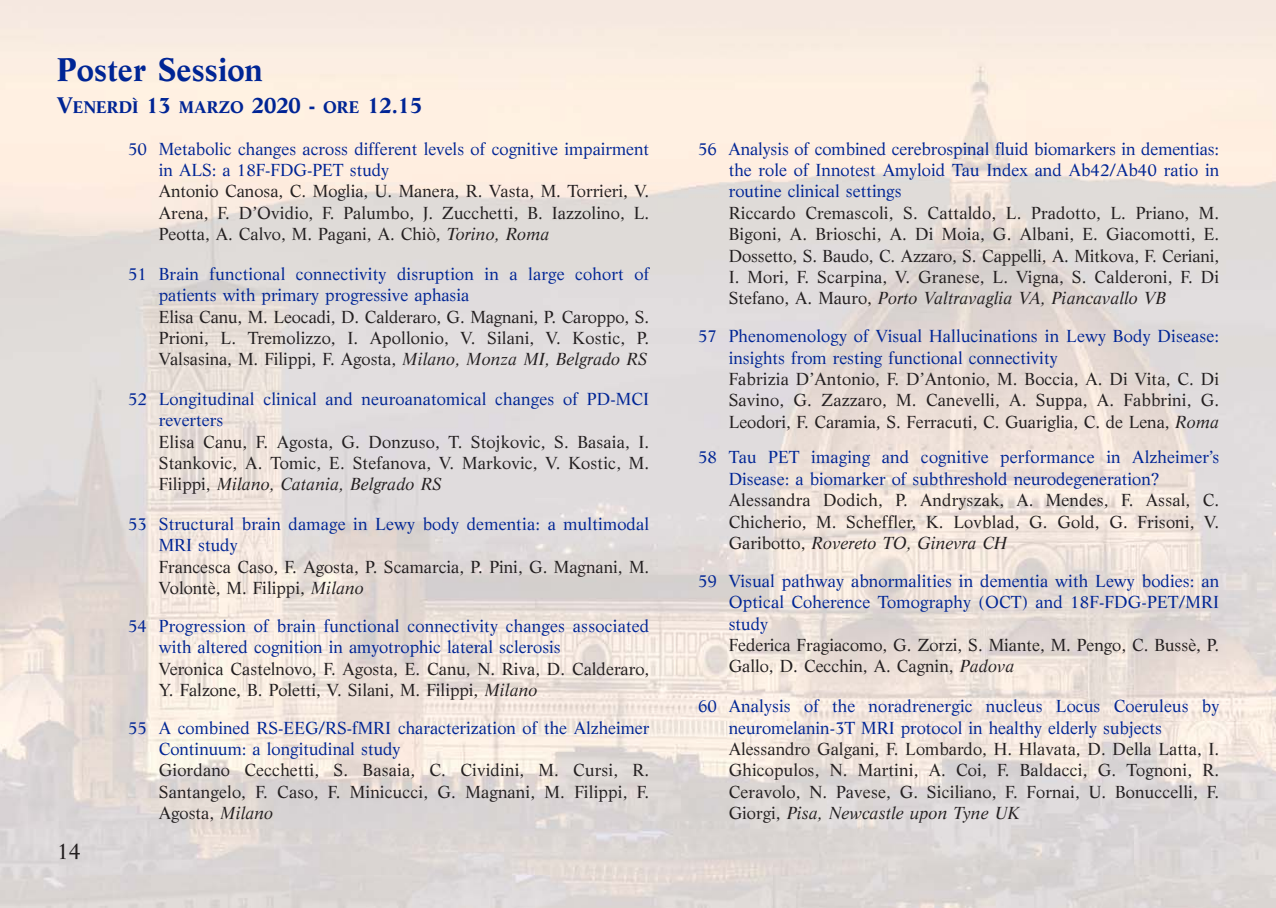
<style>
.page{position:relative;width:1276px;height:908px;background:#fff}
.page>*{position:absolute;margin:0;border:0;box-sizing:border-box;transform-origin:0 0}
.t1{font:700 32px "Life";color:#002595}
.t2{font:22px "Life";color:#231f20}
.t3{font:17px/21.4px "Life";color:#231f20;text-align:justify}
.t4{font:17px/21.4px "Life";color:#002595}
.t5{font:700 16.4px "Life";color:#002595}
.s1{font-size:22px}
.s2{font-style:italic}
</style>
<div class="page">
<img style="left:0;top:0;width:1276px;height:907px">
<h1 class="t1" style="left:57px;top:57px;width:208px">Poster Session</h1>
<p class="t5" style="left:57px;top:100px;width:367px"><span class="s1">V</span>ENERDÌ <span class="s1">13</span> MARZO <span class="s1">2020 -</span> ORE <span class="s1">12.15</span></p>
<p class="t2" style="left:57px;top:842px;width:26px">14</p>
<p class="t4" style="left:159px;top:139px;width:492px;text-indent:-31px">50 Metabolic changes across different levels of cognitive impairment in ALS: a 18F-FDG-PET study</p>
<p class="t3" style="left:159px;top:182px;width:492px">Antonio Canosa, C. Moglia, U. Manera, R. Vasta, M. Torrieri, V.<br>Arena, F. D’Ovidio, F. Palumbo, J. Zucchetti, B. Iazzolino, L.<br>Peotta, A. Calvo, M. Pagani, A. Chiò, <span class="s2">Torino, Roma</span></p>
<p class="t4" style="left:159px;top:264px;width:492px;text-indent:-31px">51 Brain functional connectivity disruption in a large cohort of patients with primary progressive aphasia</p>
<p class="t3" style="left:159px;top:307px;width:492px">Elisa Canu, M. Leocadi, D. Calderaro, G. Magnani, P. Caroppo, S.<br>Prioni, L. Tremolizzo, I. Apollonio, V. Silani, V. Kostic, P.<br>Valsasina, M. Filippi, F. Agosta, <span class="s2">Milano, Monza MI, Belgrado RS</span></p>
<p class="t4" style="left:159px;top:389px;width:492px;text-indent:-31px">52 Longitudinal clinical and neuroanatomical changes of PD-MCI reverters</p>
<p class="t3" style="left:159px;top:432px;width:492px">Elisa Canu, F. Agosta, G. Donzuso, T. Stojkovic, S. Basaia, I.<br>Stankovic, A. Tomic, E. Stefanova, V. Markovic, V. Kostic, M.<br>Filippi, <span class="s2">Milano, Catania, Belgrado RS</span></p>
<p class="t4" style="left:159px;top:514px;width:492px;text-indent:-31px">53 Structural brain damage in Lewy body dementia: a multimodal<br>MRI study</p>
<p class="t3" style="left:159px;top:557px;width:492px">Francesca Caso, F. Agosta, P. Scamarcia, P. Pini, G. Magnani, M.<br>Volontè, M. Filippi, <span class="s2">Milano</span></p>
<p class="t4" style="left:159px;top:616px;width:492px;text-indent:-31px">54 Progression of brain functional connectivity changes associated with altered cognition in amyotrophic lateral sclerosis</p>
<p class="t3" style="left:159px;top:659px;width:492px">Veronica Castelnovo, F. Agosta, E. Canu, N. Riva, D. Calderaro,<br>Y. Falzone, B. Poletti, V. Silani, M. Filippi, <span class="s2">Milano</span></p>
<p class="t4" style="left:159px;top:718px;width:492px;text-indent:-31px">55 A combined RS-EEG/RS-fMRI characterization of the Alzheimer<br>Continuum: a longitudinal study</p>
<p class="t3" style="left:159px;top:760px;width:492px">Giordano Cecchetti, S. Basaia, C. Cividini, M. Cursi, R.<br>Santangelo, F. Caso, F. Minicucci, G. Magnani, M. Filippi, F.<br>Agosta, <span class="s2">Milano</span></p>
<p class="t4" style="left:729px;top:139px;width:492px;text-align:justify;text-indent:-31px">56 Analysis of combined cerebrospinal fluid biomarkers in dementias: the role of Innotest Amyloid Tau Index and Ab42/Ab40 ratio in routine clinical settings</p>
<p class="t3" style="left:729px;top:203px;width:492px">Riccardo Cremascoli, S. Cattaldo, L. Pradotto, L. Priano, M.<br>Bigoni, A. Brioschi, A. Di Moia, G. Albani, E. Giacomotti, E.<br>Dossetto, S. Baudo, C. Azzaro, S. Cappelli, A. Mitkova, F. Ceriani, I. Mori, F. Scarpina, V. Granese, L. Vigna, S. Calderoni, F. Di Stefano, A. Mauro, <span class="s2">Porto Valtravaglia VA, Piancavallo VB</span></p>
<p class="t4" style="left:729px;top:327px;width:492px;text-indent:-31px">57 Phenomenology of Visual Hallucinations in Lewy Body Disease: insights from resting functional connectivity</p>
<p class="t3" style="left:729px;top:369px;width:492px">Fabrizia D’Antonio, F. D’Antonio, M. Boccia, A. Di Vita, C. Di Savino, G. Zazzaro, M. Canevelli, A. Suppa, A. Fabbrini, G.<br>Leodori, F. Caramia, S. Ferracuti, C. Guariglia, C. de Lena, <span class="s2">Roma</span></p>
<p class="t4" style="left:729px;top:448px;width:492px;text-indent:-31px">58 Tau PET imaging and cognitive performance in Alzheimer’s<br>Disease: a biomarker of subthreshold neurodegeneration?</p>
<p class="t3" style="left:729px;top:491px;width:492px">Alessandra Dodich, P. Andryszak, A. Mendes, F. Assal, C.<br>Chicherio, M. Scheffler, K. Lovblad, G. Gold, G. Frisoni, V.<br>Garibotto, <span class="s2">Rovereto TO, Ginevra CH</span></p>
<p class="t4" style="left:729px;top:571px;width:492px;text-align:justify;text-indent:-31px">59 Visual pathway abnormalities in dementia with Lewy bodies: an Optical Coherence Tomography (OCT) and 18F-FDG-PET/MRI study</p>
<p class="t3" style="left:729px;top:635px;width:492px">Federica Fragiacomo, G. Zorzi, S. Miante, M. Pengo, C. Bussè, P.<br>Gallo, D. Cecchin, A. Cagnin, <span class="s2">Padova</span></p>
<p class="t4" style="left:729px;top:696px;width:492px;text-indent:-31px">60 Analysis of the noradrenergic nucleus Locus Coeruleus by neuromelanin-3T MRI protocol in healthy elderly subjects</p>
<p class="t3" style="left:729px;top:739px;width:492px">Alessandro Galgani, F. Lombardo, H. Hlavata, D. Della Latta, I.<br>Ghicopulos, N. Martini, A. Coi, F. Baldacci, G. Tognoni, R.<br>Ceravolo, N. Pavese, G. Siciliano, F. Fornai, U. Bonuccelli, F.<br>Giorgi, <span class="s2">Pisa, Newcastle upon Tyne UK</span></p>
</div>
